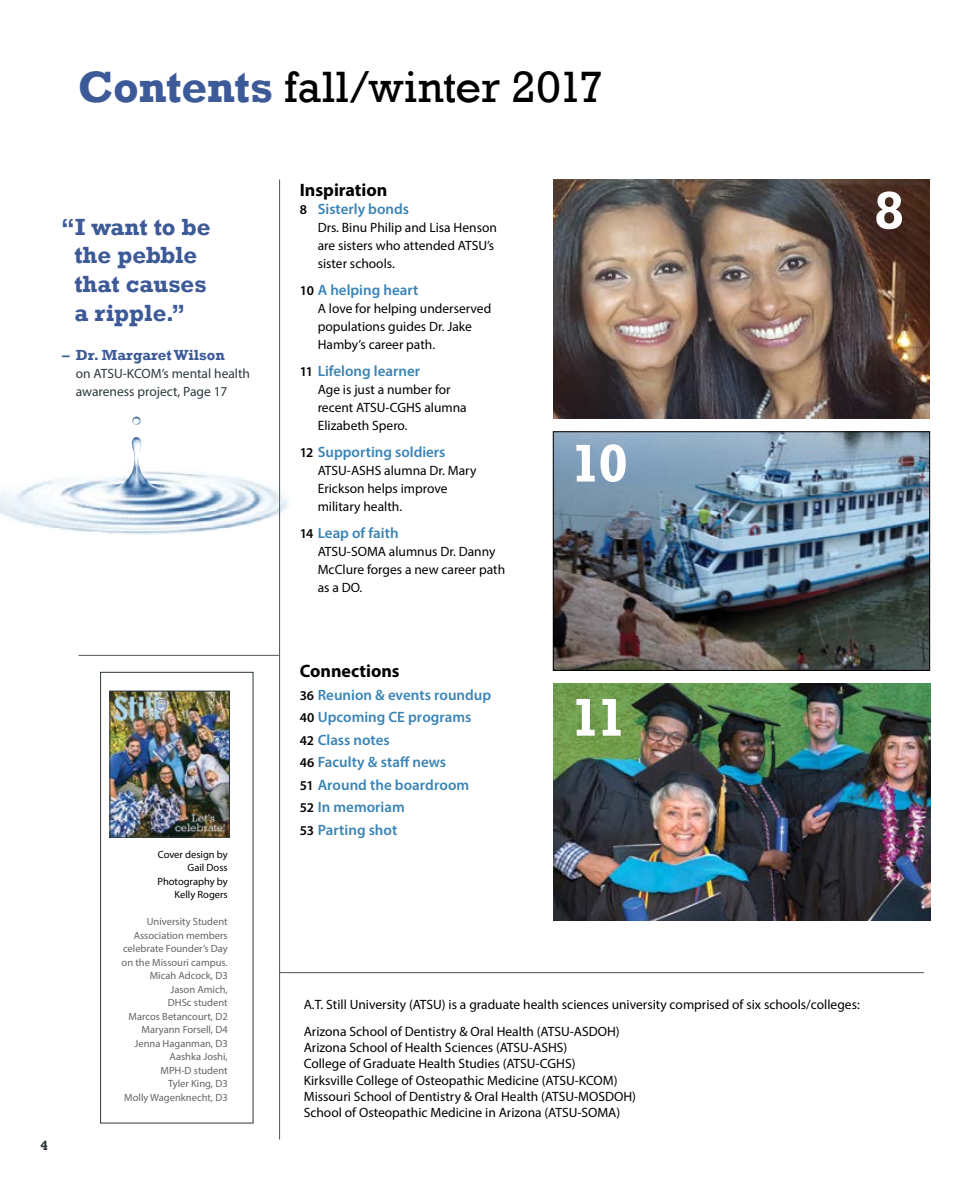
<style>
.page{position:relative;width:972px;height:1188px;background:#fff}
.page>*{position:absolute;margin:0;border:0;box-sizing:border-box;transform-origin:0 0}
.t1{font:700 54px "Rockwell";color:#fff}
.t2{font:45px "Rockwell";color:#000}
.t3{font:700 24px/28.8px "Rockwell";color:#3d5a98;text-align:center}
.t4{font:700 18px "Myriad Pro";color:#000}
.t5{font:600 15px/22.5px "Myriad Pro";color:#3a84b6}
.t6{font:700 15px "Rockwell";color:#3d5a98}
.t7{font:13.5px/18px "Myriad Pro";color:#000}
.t8{font:13.5px/18px "Myriad Pro";color:#2c393e}
.t9{font:700 13.5px "Rockwell";color:#2c393e}
.t10{font:10.5px/13.5px "Myriad Pro";color:#636466;text-align:right}
.t11{font:10.5px/13.5px "Myriad Pro";color:#000;text-align:right}
.s1{font-weight:700;color:#3d5a98}
.s2{font-size:13.5px;color:#000}
</style>
<div class="page">
<img style="left:0;top:465px;width:290px;height:71px">
<img style="left:132px;top:437px;width:9px;height:28px">
<img style="left:110px;top:465px;width:53px;height:35px">
<svg style="left:132px;top:417px;width:9px;height:8px"></svg>
<img style="left:555px;top:433px;width:373px;height:236px">
<div style="left:553px;top:431px;width:377px;height:240px;border:1px solid #000"></div>
<hr style="left:279px;top:180px;width:1px;height:960px;background:#4b565c">
<hr style="left:279px;top:972px;width:645px;height:1px;background:#4b565c">
<hr style="left:78px;top:655px;width:201px;height:1px;background:#58595b">
<div style="left:100px;top:672px;width:153px;height:451px;background:#fff;border:1px solid #2c393e"></div>
<img style="left:112px;top:693px;width:116px;height:142px">
<div style="left:110px;top:691px;width:120px;height:146px;border:1px solid #2c393e"></div>
<img style="left:553px;top:683px;width:377px;height:237px">
<img style="left:553px;top:180px;width:377px;height:239px">
<h2 class="t2" style="left:78px;top:61px;width:527px"><span class="s1">Contents</span> fall/winter 2017</h2>
<h3 class="t3" style="left:61px;top:212px;width:151px">“I want to be the pebble that causes a ripple.”</h3>
<p class="t6" style="left:62px;top:346px;width:164px">– Dr. Margaret Wilson</p>
<p class="t8" style="left:76px;top:364px;width:176px">on ATSU-KCOM’s mental health awareness project, Page 17</p>
<p class="t9" style="left:40px;top:1138px;width:9px">4</p>
<p class="t11" style="left:158px;top:847px;width:72px">Cover design by<br>Gail Doss<br>Photography by<br>Kelly Rogers</p>
<p class="t10" style="left:122px;top:915px;width:108px">University Student<br>Association members celebrate Founder’s Day on the Missouri campus.<br>Micah Adcock, D3<br>Jason Amich,<br>DHSc student<br>Marcos Betancourt, D2<br>Maryann Forsell, D4<br>Jenna Haganman, D3<br>Aashka Joshi,<br>MPH-D student<br>Tyler King, D3<br>Molly Wagenknecht, D3</p>
<h3 class="t4" style="left:300px;top:179px;width:89px">Inspiration</h3>
<p class="t5" style="left:300px;top:198px;width:111px"><span class="s2">8</span> Sisterly bonds</p>
<p class="t7" style="left:318px;top:219px;width:181px">Drs. Binu Philip and Lisa Henson are sisters who attended ATSU’s sister schools.</p>
<p class="t5" style="left:300px;top:279px;width:120px"><span class="s2">10</span> A helping heart</p>
<p class="t7" style="left:318px;top:300px;width:175px">A love for helping underserved populations guides Dr. Jake<br>Hamby’s career path.</p>
<p class="t5" style="left:300px;top:360px;width:122px"><span class="s2">11</span> Lifelong learner</p>
<p class="t7" style="left:318px;top:381px;width:151px">Age is just a number for recent ATSU-CGHS alumna<br>Elizabeth Spero.</p>
<p class="t5" style="left:300px;top:441px;width:147px"><span class="s2">12</span> Supporting soldiers</p>
<p class="t7" style="left:318px;top:462px;width:160px">ATSU-ASHS alumna Dr. Mary<br>Erickson helps improve military health.</p>
<p class="t5" style="left:300px;top:522px;width:100px"><span class="s2">14</span> Leap of faith</p>
<p class="t7" style="left:318px;top:543px;width:189px">ATSU-SOMA alumnus Dr. Danny<br>McClure forges a new career path as a DO.</p>
<h1 class="t1" style="left:571px;top:431px;width:59px">10</h1>
<h3 class="t4" style="left:300px;top:659px;width:102px">Connections</h3>
<p class="t5" style="left:300px;top:683px;width:193px"><span class="s2">36</span> Reunion &amp; events roundup<br><span class="s2">40</span> Upcoming CE programs<br><span class="s2">42</span> Class notes<br><span class="s2">46</span> Faculty &amp; staff news<br><span class="s2">51</span> Around the boardroom<br><span class="s2">52</span> In memoriam<br><span class="s2">53</span> Parting shot</p>
<h1 class="t1" style="left:571px;top:685px;width:57px">11</h1>
<h1 class="t1" style="left:874px;top:178px;width:31px">8</h1>
<p class="t7" style="left:304px;top:991px;width:558px;line-height:26.7px">A.T. Still University (ATSU) is a graduate health sciences university comprised of six schools/colleges:<br>Arizona School of Dentistry &amp; Oral Health (ATSU-ASDOH)</p>
<p class="t7" style="left:304px;top:1039px;width:334px;line-height:16.2px">Arizona School of Health Sciences (ATSU-ASHS)<br>College of Graduate Health Studies (ATSU-CGHS)<br>Kirksville College of Osteopathic Medicine (ATSU-KCOM)<br>Missouri School of Dentistry &amp; Oral Health (ATSU-MOSDOH)<br>School of Osteopathic Medicine in Arizona (ATSU-SOMA)</p>
</div>
